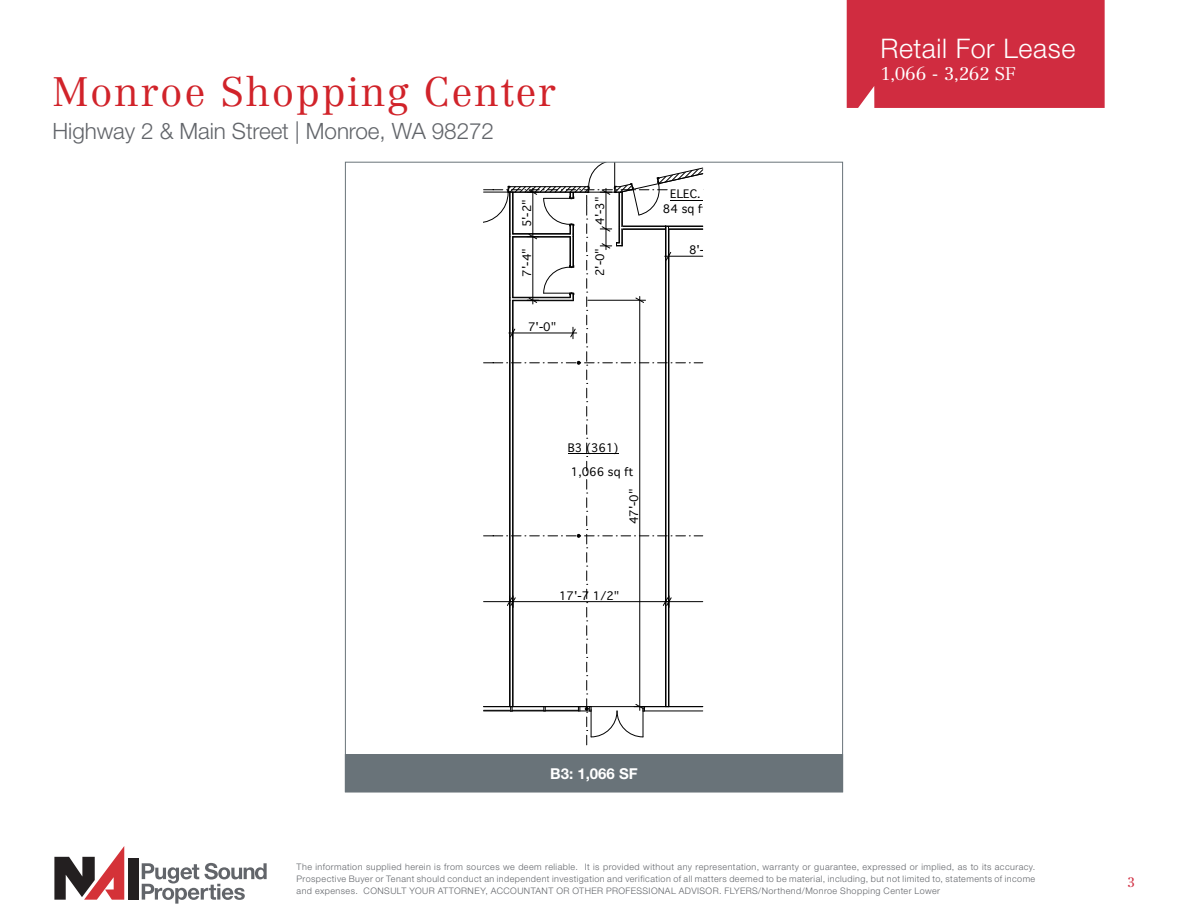
<style>
.page{position:relative;width:1188px;height:918px;background:#fff}
.page>*{position:absolute;margin:0;border:0;box-sizing:border-box;transform-origin:0 0}
.t1{font:300 40.5px "Centennial LT Std";letter-spacing:.04em;color:#d1232a}
.t2{font:300 27px "Helvetica Neue LT Std";letter-spacing:.02em;color:#fff}
.t3{font:300 22.5px "Helvetica Neue LT Std";letter-spacing:-.005em;color:#62656a}
.t4{font:300 18px "Centennial LT Std";letter-spacing:-.025em;color:#fff}
.Section_Number{font:700 15px "Helvetica Neue LT Std";color:#fff}
.t5{font:300 13.5px "Centennial LT Std";color:#d02c40}
.t6{font:11.25px "Geneva";color:#000}
.t7{font:300 9px/12px "Helvetica Neue LT Std";letter-spacing:.05em;color:#62656a;text-align:justify}
</style>
<div class="page">
<div style="left:847px;top:0;width:258px;height:108px;background:#d02c40"></div>
<svg style="left:54px;top:846px;width:70px;height:54px"></svg>
<div style="left:128px;top:858px;width:10px;height:42px;background:#231f20"></div>
<svg style="left:142px;top:863px;width:125px;height:41px"></svg>
<svg style="left:484px;top:164px;width:220px;height:581px"></svg>
<svg style="left:483px;top:173px;width:220px;height:534px"></svg>
<div style="left:345px;top:755px;width:498px;height:37px;background:#697379"></div>
<div style="left:345px;top:754px;width:498px;height:38px;border:1px solid #697379"></div>
<p class="t1" style="left:53px;top:67px;width:505px">Monroe Shopping Center</p>
<p class="t3" style="left:53px;top:117px;width:443px">Highway 2 &amp; Main Street | Monroe, WA 98272</p>
<p class="t6" style="left:517px;top:227px;width:30px;rotate:-90deg">5'-2"</p>
<p class="t6" style="left:517px;top:277px;width:30px;rotate:-90deg">7'-4"</p>
<p class="t6" style="left:528px;top:317px;width:30px">7'-0"</p>
<p class="t6" style="left:590px;top:225px;width:30px;rotate:-90deg">4'-3"</p>
<p class="t6" style="left:590px;top:276px;width:30px;rotate:-90deg">2'-0"</p>
<p class="t6" style="left:670px;top:185px;width:54px">ELEC. RM.</p>
<p class="t6" style="left:663px;top:199px;width:46px">84 sq ft</p>
<p class="t6" style="left:689px;top:241px;width:30px">8'-0"</p>
<p class="t6" style="left:568px;top:438px;width:52px">B3 (361)</p>
<p class="t6" style="left:571px;top:463px;width:64px">1,066 sq ft</p>
<p class="t6" style="left:624px;top:524px;width:37px;rotate:-90deg">47'-0"</p>
<p class="t6" style="left:559px;top:586px;width:62px">17'-7 1/2"</p>
<h2 class="t2" style="left:880px;top:32px;width:197px">Retail For Lease</h2>
<h3 class="t4" style="left:880px;top:62px;width:137px">1,066 - 3,262 SF</h3>
<p class="Section_Number" style="left:550px;top:764px;width:89px">B3: 1,066 SF</p>
<p class="t7" style="left:297px;top:861px;width:740px">The information supplied herein is from sources we deem reliable. It is provided without any representation, warranty or guarantee, expressed or implied, as to its accuracy.<br>Prospective Buyer or Tenant should conduct an independent investigation and verification of all matters deemed to be material, including, but not limited to, statements of income and expenses. CONSULT YOUR ATTORNEY, ACCOUNTANT OR OTHER PROFESSIONAL ADVISOR. FLYERS/Northend/Monroe Shopping Center Lower</p>
<h3 class="t5" style="left:1127px;top:874px;width:9px">3</h3>
</div>
